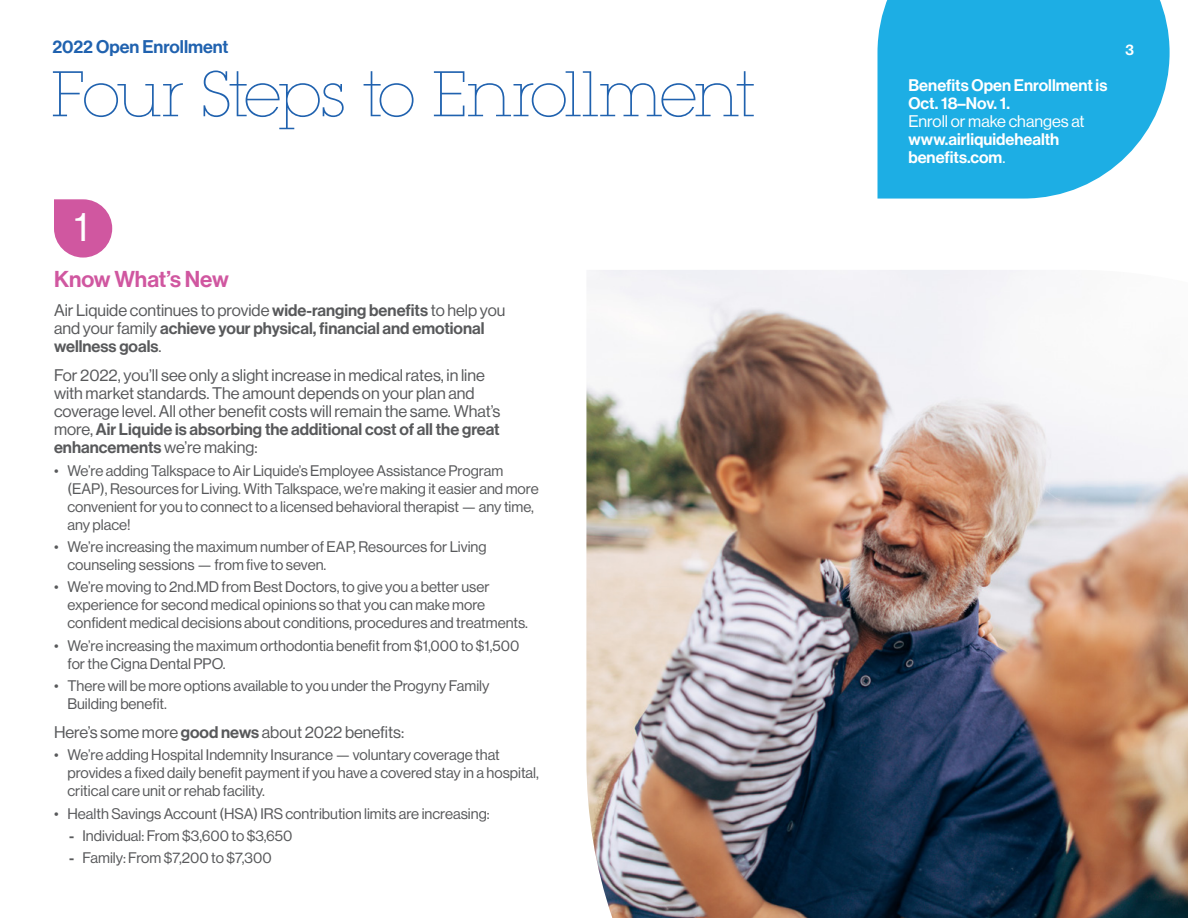
<style>
.page{position:relative;width:1188px;height:918px;background:#fff}
.page>*{position:absolute;margin:0;border:0;box-sizing:border-box;transform-origin:0 0}
.t1{font:200 63px "Lubalin Graph Std";letter-spacing:-.045em;color:#2062af}
.t2{font:40.5px "N Haas Grotesk DS Std 55 Rg";color:#fff}
.t3{font:22.5px "N Haas Grotesk DS Std 65 Md";color:#d057a0}
.t4{font:18px "N Haas Grotesk DS Std 65 Md";color:#2062af}
.t5{font:16.5px/18px "N Haas Grotesk DS Std 55 Rg";color:#58595b}
.t6{font:16.5px/18px "N Haas Grotesk DS Std 65 Md";color:#58595b}
.t7{font:16.5px/18px "N Haas Grotesk DS Std 65 Md";color:#fff}
.t8{font:16.5px "N Haas Grotesk DS Std 55 Rg";color:#fff}
.t9{font:15px/18px "N Haas Grotesk DS Std 55 Rg";color:#58595b}
.t10{font:15px "N Haas Grotesk DS Std 65 Md";color:#fff}
.s1{font-family:"N Haas Grotesk DS Std 55 Rg"}
.s2{font-family:"N Haas Grotesk DS Std 65 Md"}
.s3{font-family:"N Haas Grotesk DS Pro 65 Md"}
</style>
<div class="page">
<svg style="left:54px;top:199px;width:58px;height:59px"></svg>
<svg style="left:878px;top:0;width:292px;height:199px;background:#30b5e6"></svg>
<img style="left:586px;top:270px;width:602px;height:648px">
<p class="t4" style="left:52px;top:36px;width:178px">2022 Open Enrollment</p>
<h1 class="t1" style="left:51px;top:58px;width:705px">Four Steps to Enrollment</h1>
<p class="t7" style="left:908px;top:77px;width:201px">Benefits Open Enrollment is<br>Oct. 18–Nov. 1.</p>
<p class="t8" style="left:908px;top:112px;width:178px">Enroll or make changes at</p>
<p class="t7" style="left:908px;top:131px;width:153px">www.airliquidehealth benefits.com<span class="s1">.</span></p>
<p class="t10" style="left:1125px;top:41px;width:10px">3</p>
<h2 class="t2" style="left:74px;top:204px;width:16px">1</h2>
<h3 class="t3" style="left:54px;top:266px;width:176px">Know What’s New</h3>
<p class="t5" style="left:54px;top:302px;width:453px">Air Liquide continues to provide <span class="s2">wide-ranging benefits</span> to help you</p>
<p class="t6" style="left:54px;top:320px;width:432px"><span class="s1">and your family</span> achieve your physical, financial and emotional wellness goals<span class="s1">.</span></p>
<p class="t5" style="left:54px;top:367px;width:448px">For 2022, you’ll see only a slight increase in medical rates, in line with market standards. The amount depends on your plan and coverage level. All other benefit costs will remain the same. What’s</p>
<p class="t6" style="left:54px;top:421px;width:447px"><span class="s1">more,</span> Air Liquide is absorbing the additional cost of all the great enhancements <span class="s1">we’re making:</span></p>
<p class="t9" style="left:68px;top:462px;width:473px;text-indent:-14px">• We’re adding Talkspace to Air Liquide’s Employee Assistance Program (EAP), Resources for Living. With Talkspace, we’re making it easier and more convenient for you to connect to a licensed behavioral therapist — any time, any place!</p>
<p class="t9" style="left:68px;top:538px;width:421px;text-indent:-14px">• We’re increasing the maximum number of EAP, Resources for Living counseling sessions — from five to seven.</p>
<p class="t9" style="left:68px;top:578px;width:462px;text-indent:-14px">• We’re moving to 2nd.MD from Best Doctors, to give you a better user experience for second medical opinions so that you can make more confident medical decisions about conditions, procedures and treatments.</p>
<p class="t9" style="left:68px;top:636px;width:453px;text-indent:-14px">• We’re increasing the maximum orthodontia benefit from $1,000 to $1,500 for the Cigna Dental PPO.</p>
<p class="t9" style="left:68px;top:677px;width:424px;text-indent:-14px">• There will be more options available to you under the Progyny Family<br>Building benefit.</p>
<p class="t5" style="left:54px;top:723px;width:352px">Here’s some more <span class="s2">good news</span> about 2022 benefits:</p>
<p class="t9" style="left:68px;top:746px;width:473px;text-indent:-14px">• We’re adding Hospital Indemnity Insurance — voluntary coverage that provides a fixed daily benefit payment if you have a covered stay in a hospital, critical care unit or rehab facility.</p>
<p class="t9" style="left:54px;top:805px;width:437px">• Health Savings Account (HSA) IRS contribution limits are increasing:</p>
<p class="t9" style="left:69px;top:827px;width:225px"><span class="s3">-</span> Individual: From $3,600 to $3,650</p>
<p class="t9" style="left:69px;top:849px;width:204px"><span class="s3">-</span> Family: From $7,200 to $7,300</p>
</div>
